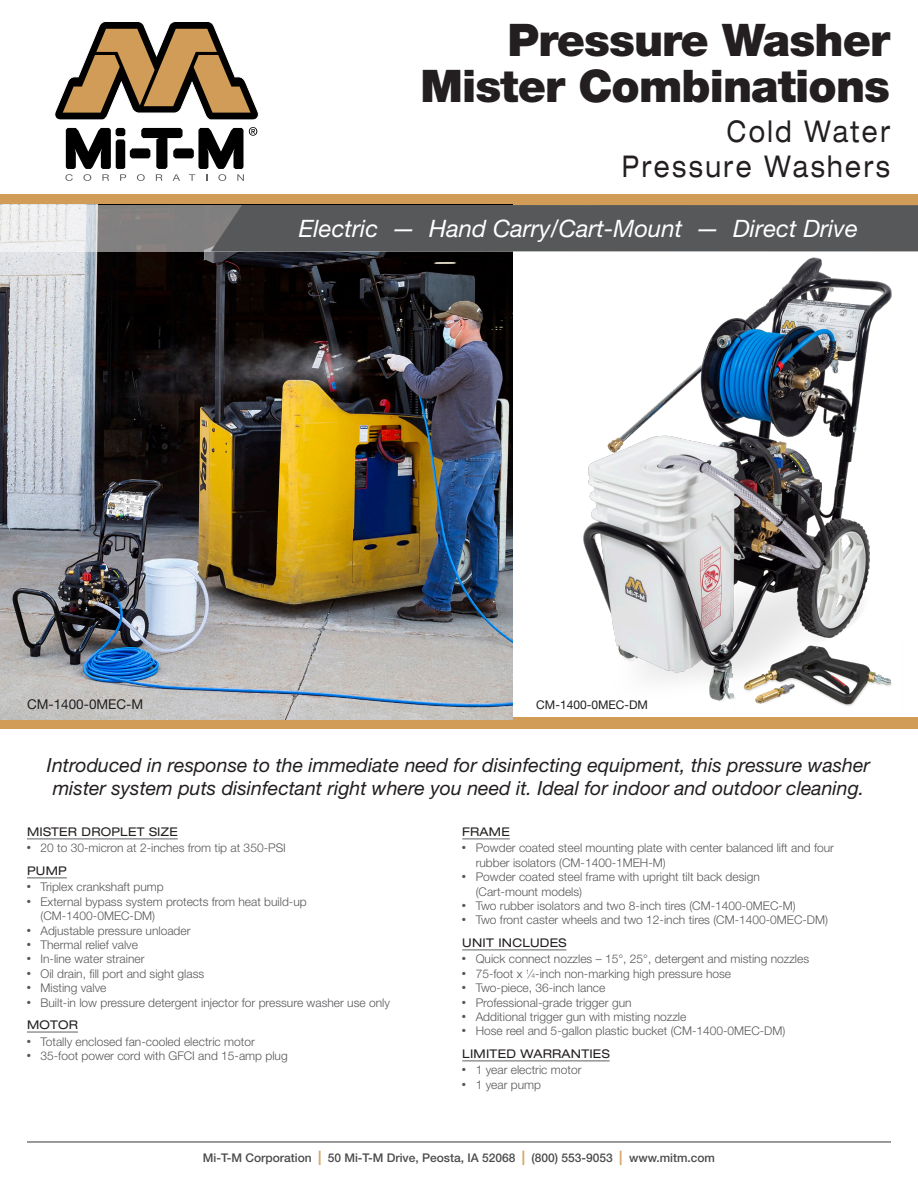
<style>
.page{position:relative;width:918px;height:1188px;background:#fff}
.page>*{position:absolute;margin:0;border:0;box-sizing:border-box;transform-origin:0 0}
.t1{font:900 45px "Helvetica Neue LT Std";letter-spacing:-.02em;color:#231f20}
.t2{font:expanded 30px "Helvetica Neue LT Std";letter-spacing:.1em;color:#231f20;scale:.8 1}
.t3{font:italic 24px "Helvetica Neue LT Std";color:#fff}
.t4{font:italic 19.5px/22.5px "Helvetica Neue LT Std";color:#231f20}
.t5{font:13.5px "Helvetica Neue LT Std";color:#231f20}
.t6{font:300 12px "Helvetica Neue LT Std";color:#57585a}
.t7{font:500 12px "Helvetica Neue LT Std";color:#4b4c4d}
.t8{font:expanded 12px "Helvetica Neue LT Std";letter-spacing:.02em;color:#231f20}
.t9{font:12px "Helvetica Neue LT Std";color:#231f20}
.s1{font-size:6.6px}
.s2{font-weight:800;font-size:14.4px;color:#d7a86d}
</style>
<div class="page">
<svg style="left:54px;top:21px;width:205px;height:99px"></svg>
<svg style="left:65px;top:127px;width:192px;height:54px"></svg>
<hr style="left:27px;top:1141px;width:864px;height:2px;background:#4b4c4d">
<div style="left:0;top:194px;width:918px;height:12px;background:#d19c57"></div>
<div style="left:0;top:718px;width:918px;height:11px;background:#d19c57"></div>
<img style="left:0;top:251px;width:513px;height:468px">
<img style="left:583px;top:257px;width:309px;height:449px">
<svg style="left:0;top:205px;width:211px;height:46px"></svg>
<div style="left:211px;top:205px;width:707px;height:46px;background:#57585a"></div>
<hr style="left:27px;top:838px;width:151px;height:2px;background:#939598">
<hr style="left:27px;top:877px;width:40px;height:2px;background:#939598">
<hr style="left:27px;top:1031px;width:51px;height:2px;background:#939598">
<hr style="left:462px;top:838px;width:48px;height:2px;background:#939598">
<hr style="left:462px;top:949px;width:104px;height:2px;background:#939598">
<hr style="left:462px;top:1060px;width:148px;height:2px;background:#939598">
<p class="t1" style="left:508px;top:13px;width:384px">Pressure Washer</p>
<p class="t1" style="left:420px;top:59px;width:471px">Mister Combinations</p>
<p class="t2" style="left:727px;top:113px;width:206px">Cold Water</p>
<p class="t2" style="left:622px;top:148px;width:337px">Pressure Washers</p>
<p class="t3" style="left:299px;top:214px;width:561px">Electric — Hand Carry/Cart-Mount — Direct Drive</p>
<p class="t5" style="left:27px;top:697px;width:118px">CM-1400-0MEC-M</p>
<p class="t9" style="left:536px;top:698px;width:113px">CM-1400-0MEC-DM</p>
<p class="t4" style="left:47px;top:754px;width:825px">Introduced in response to the immediate need for disinfecting equipment, this pressure washer mister system puts disinfectant right where you need it. Ideal for indoor and outdoor cleaning.</p>
<p class="t8" style="left:27px;top:824px;width:152px">MISTER DROPLET SIZE</p>
<p class="t6" style="left:27px;top:841px;width:260px">● 20 to 30-micron at 2-inches from tip at 350-PSI</p>
<p class="t8" style="left:27px;top:863px;width:41px">PUMP</p>
<p class="t6" style="left:27px;top:880px;width:138px">● Triplex crankshaft pump</p>
<p class="t6" style="left:27px;top:894px;width:281px">● External bypass system protects from heat build-up</p>
<p class="t6" style="left:40px;top:909px;width:116px">(CM-1400-0MEC-DM)</p>
<p class="t6" style="left:27px;top:923px;width:165px">● Adjustable pressure unloader</p>
<p class="t6" style="left:27px;top:937px;width:113px">● Thermal relief valve</p>
<p class="t6" style="left:27px;top:952px;width:119px">● In-line water strainer</p>
<p class="t6" style="left:27px;top:966px;width:179px">● Oil drain, fill port and sight glass</p>
<p class="t6" style="left:27px;top:981px;width:81px">● Misting valve</p>
<p class="t6" style="left:27px;top:995px;width:364px">● Built-in low pressure detergent injector for pressure washer use only</p>
<p class="t8" style="left:27px;top:1017px;width:52px">MOTOR</p>
<p class="t6" style="left:27px;top:1034px;width:229px">● Totally enclosed fan-cooled electric motor</p>
<p class="t6" style="left:27px;top:1048px;width:262px">● 35-foot power cord with GFCI and 15-amp plug</p>
<p class="t8" style="left:462px;top:824px;width:49px">FRAME</p>
<p class="t6" style="left:462px;top:841px;width:373px">● Powder coated steel mounting plate with center balanced lift and four</p>
<p class="t6" style="left:476px;top:855px;width:192px">rubber isolators (CM-1400-1MEH-M)</p>
<p class="t6" style="left:462px;top:870px;width:299px">● Powder coated steel frame with upright tilt back design</p>
<p class="t6" style="left:476px;top:884px;width:108px">(Cart-mount models)</p>
<p class="t6" style="left:462px;top:898px;width:335px">● Two rubber isolators and two 8-inch tires (CM-1400-0MEC-M)</p>
<p class="t6" style="left:462px;top:913px;width:367px">● Two front caster wheels and two 12-inch tires (CM-1400-0MEC-DM)</p>
<p class="t8" style="left:462px;top:935px;width:106px">UNIT INCLUDES</p>
<p class="t6" style="left:462px;top:952px;width:348px">● Quick connect nozzles – 15°, 25°, detergent and misting nozzles</p>
<p class="t6" style="left:462px;top:966px;width:270px">● 75-foot x <sup>1</sup>⁄<span class="s1">4</span>-inch non-marking high pressure hose</p>
<p class="t6" style="left:462px;top:981px;width:145px">● Two-piece, 36-inch lance</p>
<p class="t6" style="left:462px;top:995px;width:171px">● Professional-grade trigger gun</p>
<p class="t6" style="left:462px;top:1009px;width:226px">● Additional trigger gun with misting nozzle</p>
<p class="t6" style="left:462px;top:1024px;width:325px">● Hose reel and 5-gallon plastic bucket (CM-1400-0MEC-DM)</p>
<p class="t8" style="left:462px;top:1046px;width:149px">LIMITED WARRANTIES</p>
<p class="t6" style="left:462px;top:1063px;width:121px">● 1 year electric motor</p>
<p class="t6" style="left:462px;top:1077px;width:80px">● 1 year pump</p>
<p class="t7" style="left:203px;top:1151px;width:514px">Mi-T-M Corporation <span class="s2">|</span> 50 Mi-T-M Drive, Peosta, IA 52068 <span class="s2">|</span> (800) 553-9053 <span class="s2">|</span> www.mitm.com</p>
</div>
